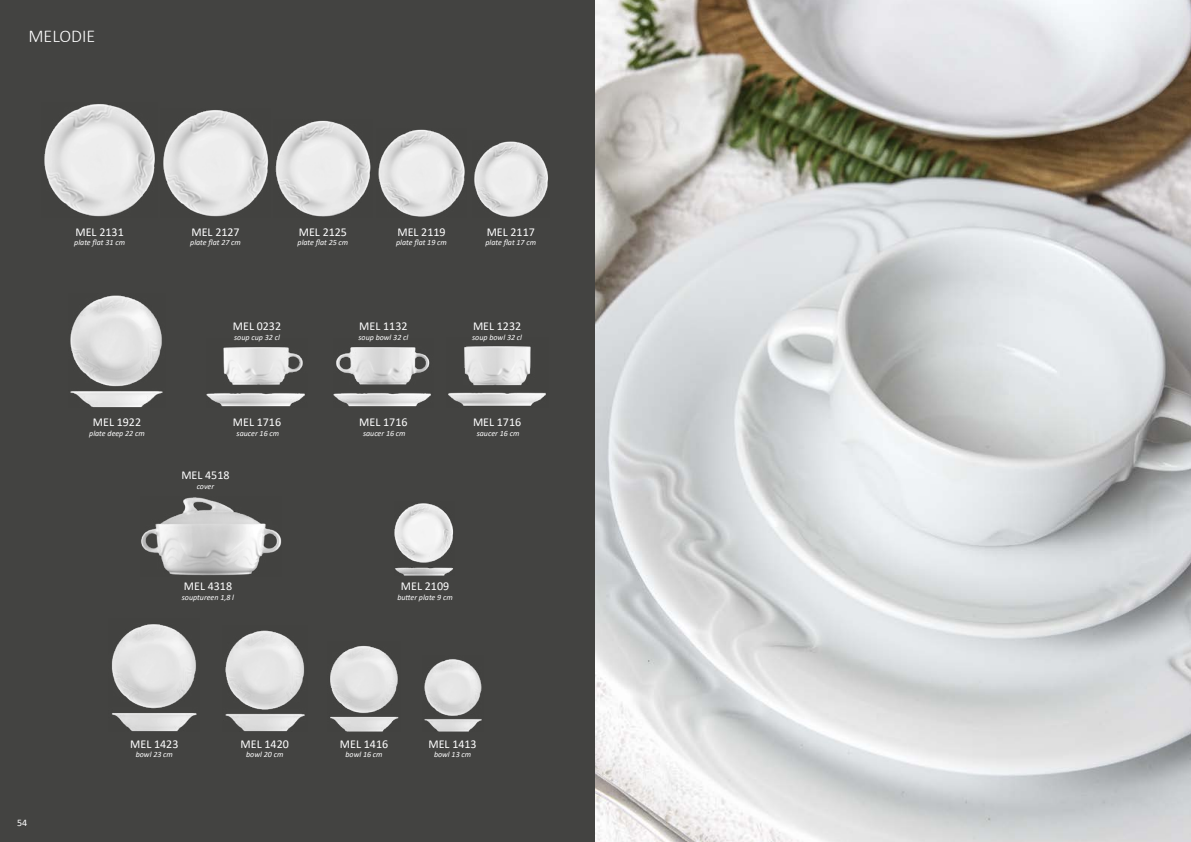
<style>
.page{position:relative;width:1191px;height:842px;background:#fff}
.page>*{position:absolute;margin:0;border:0;box-sizing:border-box;transform-origin:0 0}
.t1{font:300 18px "Calibri";color:#fff}
.t2{font:12px "Calibri";color:#fff}
.t3{font:10px "Calibri";color:#fff}
.t4{font:italic 8px "Calibri";color:#fff}
</style>
<div class="page">
<div style="left:0;top:0;width:595px;height:842px;background:#434341"></div>
<img style="left:595px;top:0;width:596px;height:842px">
<img style="left:44px;top:104px;width:111px;height:113px">
<img style="left:70px;top:295px;width:93px;height:113px">
<img style="left:207px;top:347px;width:98px;height:60px">
<img style="left:333px;top:347px;width:98px;height:60px">
<img style="left:448px;top:346px;width:98px;height:60px">
<img style="left:111px;top:624px;width:86px;height:108px">
<img style="left:225px;top:630px;width:80px;height:102px">
<img style="left:330px;top:645px;width:69px;height:87px">
<img style="left:424px;top:659px;width:58px;height:73px">
<img style="left:163px;top:110px;width:106px;height:107px">
<img style="left:275px;top:120px;width:96px;height:97px">
<img style="left:378px;top:129px;width:87px;height:88px">
<img style="left:474px;top:141px;width:74px;height:76px">
<img style="left:394px;top:503px;width:59px;height:72px">
<img style="left:141px;top:497px;width:141px;height:79px">
<h1 class="t1" style="left:28px;top:25px;width:68px">MELODIE</h1>
<h2 class="t2" style="left:76px;top:223px;width:50px">MEL 2131</h2>
<p class="t4" style="left:74px;top:237px;width:52px">plate flat 31 cm</p>
<h2 class="t2" style="left:93px;top:414px;width:50px">MEL 1922</h2>
<p class="t4" style="left:89px;top:428px;width:57px">plate deep 22 cm</p>
<h2 class="t2" style="left:191px;top:223px;width:50px">MEL 2127</h2>
<p class="t4" style="left:190px;top:237px;width:52px">plate flat 27 cm</p>
<h2 class="t2" style="left:299px;top:223px;width:50px">MEL 2125</h2>
<p class="t4" style="left:297px;top:237px;width:52px">plate flat 25 cm</p>
<h2 class="t2" style="left:397px;top:223px;width:50px">MEL 2119</h2>
<p class="t4" style="left:396px;top:237px;width:52px">plate flat 19 cm</p>
<h2 class="t2" style="left:486px;top:223px;width:50px">MEL 2117</h2>
<p class="t4" style="left:485px;top:237px;width:52px">plate flat 17 cm</p>
<h2 class="t2" style="left:233px;top:318px;width:50px">MEL 0232</h2>
<p class="t4" style="left:234px;top:332px;width:47px">soup cup 32 cl</p>
<h2 class="t2" style="left:359px;top:318px;width:50px">MEL 1132</h2>
<p class="t4" style="left:358px;top:332px;width:51px">soup bowl 32 cl</p>
<h2 class="t2" style="left:473px;top:318px;width:50px">MEL 1232</h2>
<p class="t4" style="left:472px;top:332px;width:51px">soup bowl 32 cl</p>
<h2 class="t2" style="left:233px;top:414px;width:50px">MEL 1716</h2>
<p class="t4" style="left:237px;top:428px;width:44px">saucer 16 cm</p>
<h2 class="t2" style="left:181px;top:467px;width:50px">MEL 4518</h2>
<p class="t4" style="left:197px;top:480px;width:19px">cover</p>
<h2 class="t2" style="left:359px;top:414px;width:50px">MEL 1716</h2>
<p class="t4" style="left:363px;top:428px;width:44px">saucer 16 cm</p>
<h2 class="t2" style="left:473px;top:414px;width:50px">MEL 1716</h2>
<p class="t4" style="left:477px;top:428px;width:44px">saucer 16 cm</p>
<h2 class="t2" style="left:184px;top:578px;width:50px">MEL 4318</h2>
<p class="t4" style="left:182px;top:592px;width:54px">souptureen 1,8 l</p>
<h2 class="t2" style="left:401px;top:578px;width:50px">MEL 2109</h2>
<p class="t4" style="left:397px;top:592px;width:57px">butter plate 9 cm</p>
<p class="t3" style="left:17px;top:815px;width:12px">54</p>
<h2 class="t2" style="left:130px;top:735px;width:50px">MEL 1423</h2>
<p class="t4" style="left:136px;top:749px;width:39px">bowl 23 cm</p>
<h2 class="t2" style="left:241px;top:735px;width:50px">MEL 1420</h2>
<p class="t4" style="left:246px;top:749px;width:39px">bowl 20 cm</p>
<h2 class="t2" style="left:340px;top:735px;width:50px">MEL 1416</h2>
<p class="t4" style="left:345px;top:749px;width:39px">bowl 16 cm</p>
<h2 class="t2" style="left:428px;top:735px;width:50px">MEL 1413</h2>
<p class="t4" style="left:434px;top:749px;width:39px">bowl 13 cm</p>
</div>
